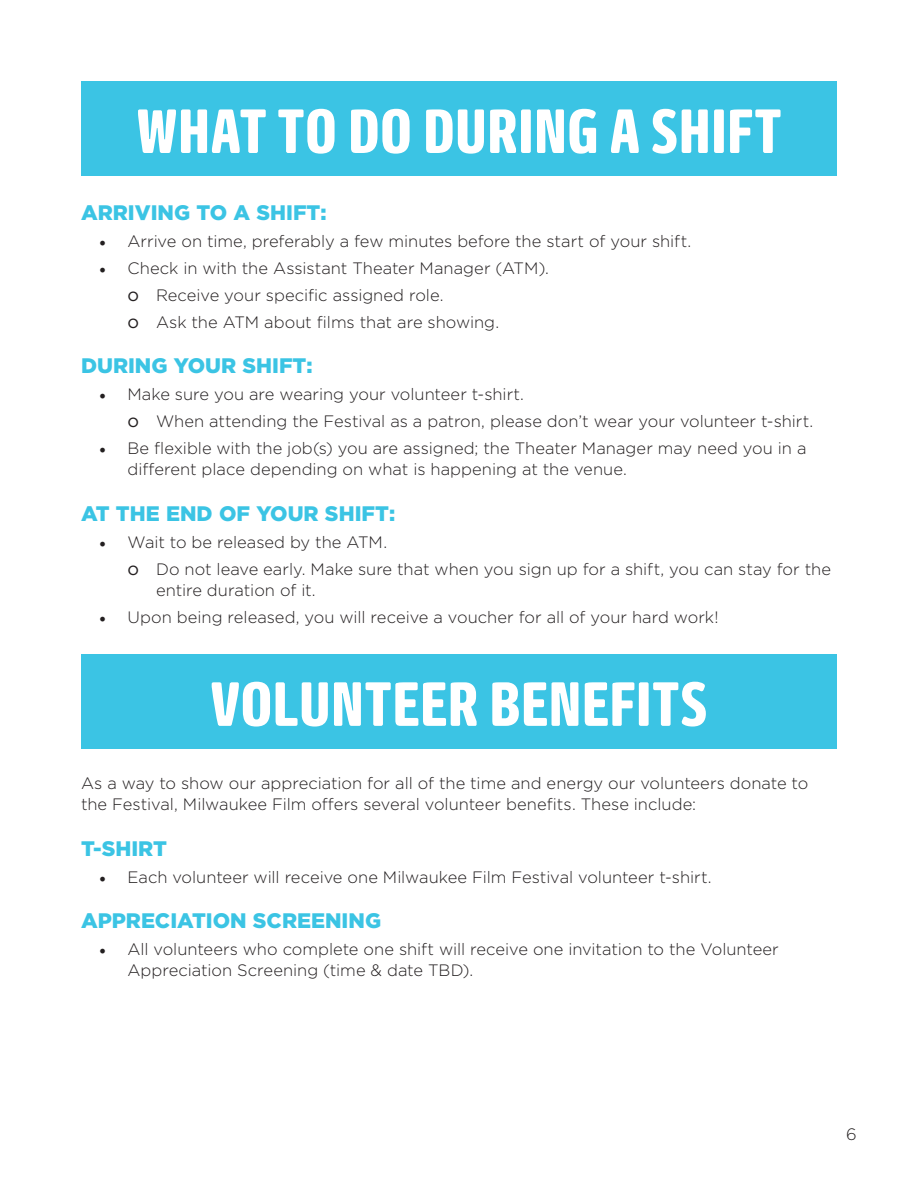
<style>
.page{position:relative;width:918px;height:1188px;background:#fff}
.page>*{position:absolute;margin:0;border:0;box-sizing:border-box;transform-origin:0 0}
.t1{font:700 condensed 66px "Oso Sans";letter-spacing:-.01em;color:#fff}
.t2{font:900 21px "Gotham";color:#3bc4e4}
.t3{font:300 16.5px/27px "Gotham";color:#231f20}
.s1{font-family:"Minion Pro";font-weight:400;font-size:18px}
.s2{font-weight:400;font-size:18px}
</style>
<div class="page">
<div style="left:81px;top:81px;width:756px;height:95px;background:#3bc4e4"></div>
<div style="left:81px;top:654px;width:756px;height:94px;background:#3bc4e4"></div>
<h1 class="t1" style="left:136px;top:87px;width:647px">WHAT TO DO DURING A SHIFT</h1>
<p class="t2" style="left:81px;top:198px;width:247px">ARRIVING TO A SHIFT:</p>
<p class="t3" style="left:99px;top:227px;width:594px"><span class="s1">•</span> Arrive on time, preferably a few minutes before the start of your shift.</p>
<p class="t3" style="left:128px;top:254px;width:423px;text-indent:-28px"><span class="s1">•</span> Check in with the Assistant Theater Manager (ATM). <span class="s2">o</span> Receive your specific assigned role.<br><span class="s2">o</span> Ask the ATM about films that are showing.</p>
<p class="t2" style="left:81px;top:352px;width:233px">DURING YOUR SHIFT:</p>
<p class="t3" style="left:128px;top:381px;width:687px;text-indent:-28px"><span class="s1">•</span> Make sure you are wearing your volunteer t-shirt.<br><span class="s2">o</span> When attending the Festival as a patron, please don’t wear your volunteer t-shirt.</p>
<p class="t3" style="left:128px;top:438px;width:681px;line-height:21px;text-indent:-28px"><span class="s1">•</span> Be flexible with the job(s) you are assigned; the Theater Manager may need you in a different place depending on what is happening at the venue.</p>
<p class="t2" style="left:81px;top:499px;width:316px">AT THE END OF YOUR SHIFT:</p>
<p class="t3" style="left:128px;top:528px;width:705px;text-indent:-28px"><span class="s1">•</span> Wait to be released by the ATM.<br><span class="s2">o</span> Do not leave early. Make sure that when you sign up for a shift, you can stay for the</p>
<p class="t3" style="left:156px;top:576px;width:161px">entire duration of it.</p>
<p class="t3" style="left:99px;top:603px;width:621px"><span class="s1">•</span> Upon being released, you will receive a voucher for all of your hard work!</p>
<h1 class="t1" style="left:210px;top:660px;width:500px">VOLUNTEER BENEFITS</h1>
<p class="t3" style="left:81px;top:772px;width:729px;line-height:21px">As a way to show our appreciation for all of the time and energy our volunteers donate to the Festival, Milwaukee Film offers several volunteer benefits. These include:</p>
<p class="t2" style="left:81px;top:834px;width:88px">T-SHIRT</p>
<p class="t3" style="left:99px;top:863px;width:614px"><span class="s1">•</span> Each volunteer will receive one Milwaukee Film Festival volunteer t-shirt.</p>
<p class="t2" style="left:81px;top:906px;width:302px">APPRECIATION SCREENING</p>
<p class="t3" style="left:128px;top:938px;width:653px;line-height:21px;text-indent:-28px"><span class="s1">•</span> All volunteers who complete one shift will receive one invitation to the Volunteer<br>Appreciation Screening (time &amp; date TBD).</p>
<p class="t3" style="left:846px;top:1120px;width:12px">6</p>
</div>
